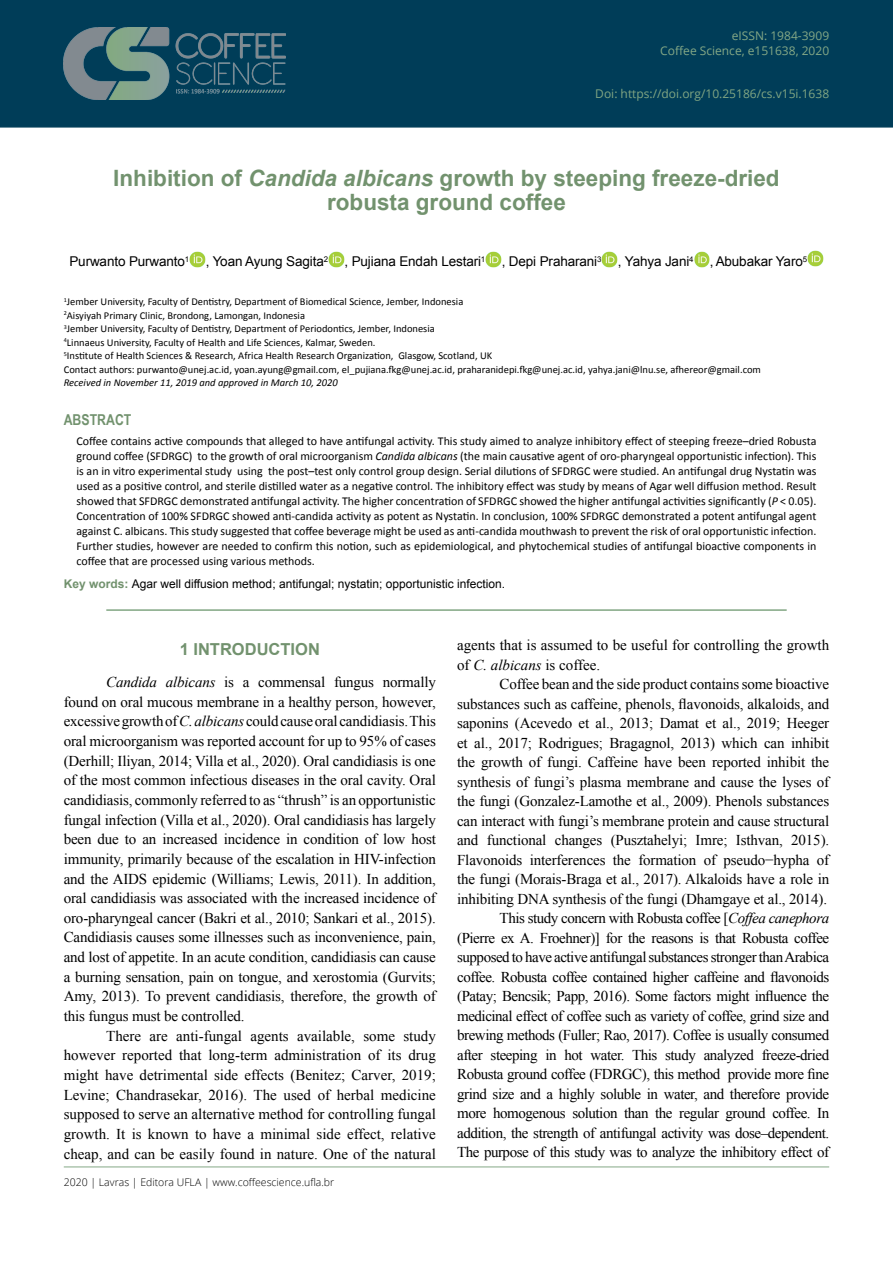
<style>
.page{position:relative;width:893px;height:1263px;background:#fff}
.page>*{position:absolute;margin:0;border:0;box-sizing:border-box;transform-origin:0 0}
.t1{font:700 22.5px/24px "Arial";color:#72926e;text-align:center}
.t2{font:700 16.5px "Arial";color:#72926e}
.t3{font:15px/19.6px "Times New Roman";letter-spacing:-.01em;color:#000;text-align:justify}
.t4{font:15px/19.5px "Times New Roman";letter-spacing:-.03em;color:#000;text-align:right}
.t5{font:700 15px "Arial Narrow";color:#72926e}
.t6{font:13.5px "Arial";letter-spacing:-.01em;color:#000}
.t7{font:12px/15px "Calibri";color:#000;text-align:justify}
.t8{font:12px "Arial";color:#000}
.t9{font:12px/15px "Open Sans";color:#84a886;text-align:right}
.t10{font:12px "Open Sans";color:#81a683}
.t11{font:10.5px/13.5px "Calibri";color:#000}
.t12{font:italic 10.5px "Calibri";color:#000}
.t13{font:300 10.5px "Open Sans";color:#000}
.s1{font-style:italic}
.s2{font-weight:700;color:#72926e}
</style>
<div class="page">
<div style="left:0;top:0;width:893px;height:128px;background:#003d58"></div>
<img style="left:64px;top:28px;width:222px;height:72px">
<hr style="left:64px;top:1166px;width:765px;height:1px;background:#84a886">
<hr style="left:106px;top:609px;width:681px;height:2px;background:#81a683">
<img style="left:189px;top:252px;width:17px;height:16px">
<img style="left:328px;top:252px;width:17px;height:16px">
<img style="left:485px;top:252px;width:17px;height:16px">
<img style="left:601px;top:252px;width:17px;height:16px">
<img style="left:694px;top:252px;width:16px;height:16px">
<img style="left:807px;top:251px;width:16px;height:16px">
<p class="t9" style="left:660px;top:28px;width:170px">eISSN: 1984-3909<br>Coffee Science, e151638, 2020</p>
<p class="t10" style="left:595px;top:86px;width:235px">Doi: https://doi.org/10.25186/cs.v15i.1638</p>
<h1 class="t1" style="left:113px;top:167px;width:668px">Inhibition of <span class="s1">Candida albicans</span> growth by steeping freeze-dried robusta ground coffee</h1>
<p class="t6" style="left:69px;top:252px;width:739px">Purwanto Purwanto<sup>1</sup> , Yoan Ayung Sagita<sup>2</sup> , Pujiana Endah Lestari<sup>1</sup> , Depi Praharani<sup>3</sup> , Yahya Jani<sup>4</sup> , Abubakar Yaro<sup>5</sup></p>
<p class="t11" style="left:64px;top:295px;width:699px"><sup>1</sup>Jember University, Faculty of Dentistry, Department of Biomedical Science, Jember, Indonesia<br><sup>2</sup>Aisyiyah Primary Clinic, Brondong, Lamongan, Indonesia<br><sup>3</sup>Jember University, Faculty of Dentistry, Department of Periodontics, Jember, Indonesia<br><sup>4</sup>Linnaeus University, Faculty of Health and Life Sciences, Kalmar, Sweden.<br><sup>5</sup>Institute of Health Sciences &amp; Research, Africa Health Research Organization, Glasgow, Scotland, UK<br>Contact authors: purwanto@unej.ac.id, yoan.ayung@gmail.com, el_pujiana.fkg@unej.ac.id, praharanidepi.fkg@unej.ac.id, yahya.jani@lnu.se, afhereor@gmail.com</p>
<p class="t12" style="left:64px;top:375px;width:276px">Received in November 11, 2019 and approved in March 10, 2020</p>
<p class="t5" style="left:64px;top:409px;width:69px">ABSTRACT</p>
<p class="t7" style="left:77px;top:433px;width:741px">Coffee contains active compounds that alleged to have antifungal activity. This study aimed to analyze inhibitory effect of steeping freeze–dried Robusta ground coffee (SFDRGC) to the growth of oral microorganism <span class="s1">Candida albicans</span> (the main causative agent of oro-pharyngeal opportunistic infection). This is an in vitro experimental study using the post–test only control group design. Serial dilutions of SFDRGC were studied. An antifungal drug Nystatin was used as a positive control, and sterile distilled water as a negative control. The inhibitory effect was study by means of Agar well diffusi-----on method. Result showed that SFDRGC demonstrated antifungal activity. The higher concentration of SFDRGC showed the higher antifungal activities significantly (<span class="s1">P</span> &lt; 0.05).<br>Concentration of 100% SFDRGC showed anti-candida activity as potent as Nystatin. In conclusion, 100% SFDRGC demonstrated a potent antifungal agent against C. albicans. This study suggested that coffee beverage might be used as anti-candida mouthwash to prevent the risk of oral opportunistic infection.<br>Further studies, however are needed to confirm this notion, such as epidemiological, and phytochemical studies of antifungal bioactive components in coffee that are processed using various methods.</p>
<p class="t8" style="left:64px;top:576px;width:443px"><span class="s2">Key words:</span> Agar well diffusion method; antifungal; nystatin; opportunistic infection.</p>
<p class="t2" style="left:180px;top:638px;width:142px">1 INTRODUCTION</p>
<p class="t3" style="left:64px;top:672px;width:374px;text-indent:43px"><span class="s1">Candida albicans</span> is a commensal fungus normally found on oral mucous membrane in a healthy person, however, excessive growth of <span class="s1">C. albicans</span> could cause oral candidiasis. This oral microorganism was reported account for up to 95% of cases (Derhill; Iliyan, 2014; Villa et al., 2020). Oral candidiasis is one of the most common infectious diseases in the oral cavity. Oral candidiasis, commonly referred to as “thrush” is an opportunistic fungal infection (Villa et al., 2020). Oral candidiasis has largely been due to an increased incidence in condition of low host immunity, primarily because of the escalation in HIV-infection and the AIDS epidemic (Williams; Lewis, 2011). In addition, oral candidiasis was associated with the increased incidence of oro-pharyngeal cancer (Bakri et al., 2010; Sankari et al., 2015).<br>Candidiasis causes some illnesses such as inconvenience, pain, and lost of appetite. In an acute condition, candidiasis can cause a burning sensation, pain on tongue, and xerostomia (Gurvits; Amy, 2013). To prevent candidiasis, therefore, the growth of this fungus must be controlled.</p>
<p class="t3" style="left:64px;top:1026px;width:374px;text-indent:43px">There are anti-fungal agents available, some study however reported that long-term administration of its drug might have detrimental side effects (Benitez; Carver, 2019; Levine; Chandrasekar, 2016). The used of herbal medicine supposed to serve an alternative method for controlling fungal growth. It is known to have a minimal side effect, relative cheap, and can be easily found in nature. One of the natural</p>
<p class="t13" style="left:64px;top:1175px;width:272px">2020 | Lavras | Editora UFLA | www.coffeescience.ufla.br</p>
<p class="t3" style="left:457px;top:635px;width:374px">agents that is assumed to be useful for controlling the growth of <span class="s1">C. albicans</span> is coffee.</p>
<p class="t4" style="left:457px;top:674px;width:374px">Coffee bean and the side product contains some bioactive substances such as caffeine, phenols, flavonoids, alkaloids, and saponins (Acevedo et al., 2013; Damat et al., 2019; Heeger et al., 2017; Rodrigues; Bragagnol, 2013) which can inhibit the growth of fungi. Caffeine have been reported inhibit the synthesis of fungi’s plasma membrane and cause the lyses of the fungi (Gonzalez-Lamothe et al., 2009). Phenols substances can interact with fungi’s membrane protein and cause structural and functional changes (Pusztahelyi; Imre; Isthvan, 2015).<br>Flavonoids interferences the formation of pseudo−hypha of the fungi (Morais-Braga et al., 2017). Alkaloids have a role in inhibiting DNA synthesis of the fungi (Dhamgaye et al., 2014).<br>This study concern with Robusta coffee [<span class="s1">Coffea canephora<br></span>(Pierre ex A. Froehner)] for the reasons is that Robusta coffee supposed to have active antifungal substances stronger than Arabica coffee. Robusta coffee contained higher caffeine and flavonoids (Patay; Bencsik; Papp, 2016). Some factors might influence the medicinal effect of coffee such as variety of coffee, grind size and brewing methods (Fuller; Rao, 2017). Coffee is usually consumed after steeping in hot water. This study analyzed freeze-dried Robusta ground coffee (FDRGC), this method provide more fine grind size and a highly soluble in water, and therefore provide more homogenous solution than the regular ground coffee. In addition, the strength of antifungal activity was dose–dependent.<br>The purpose of this study was to analyze the inhibitory effect of</p>
</div>
